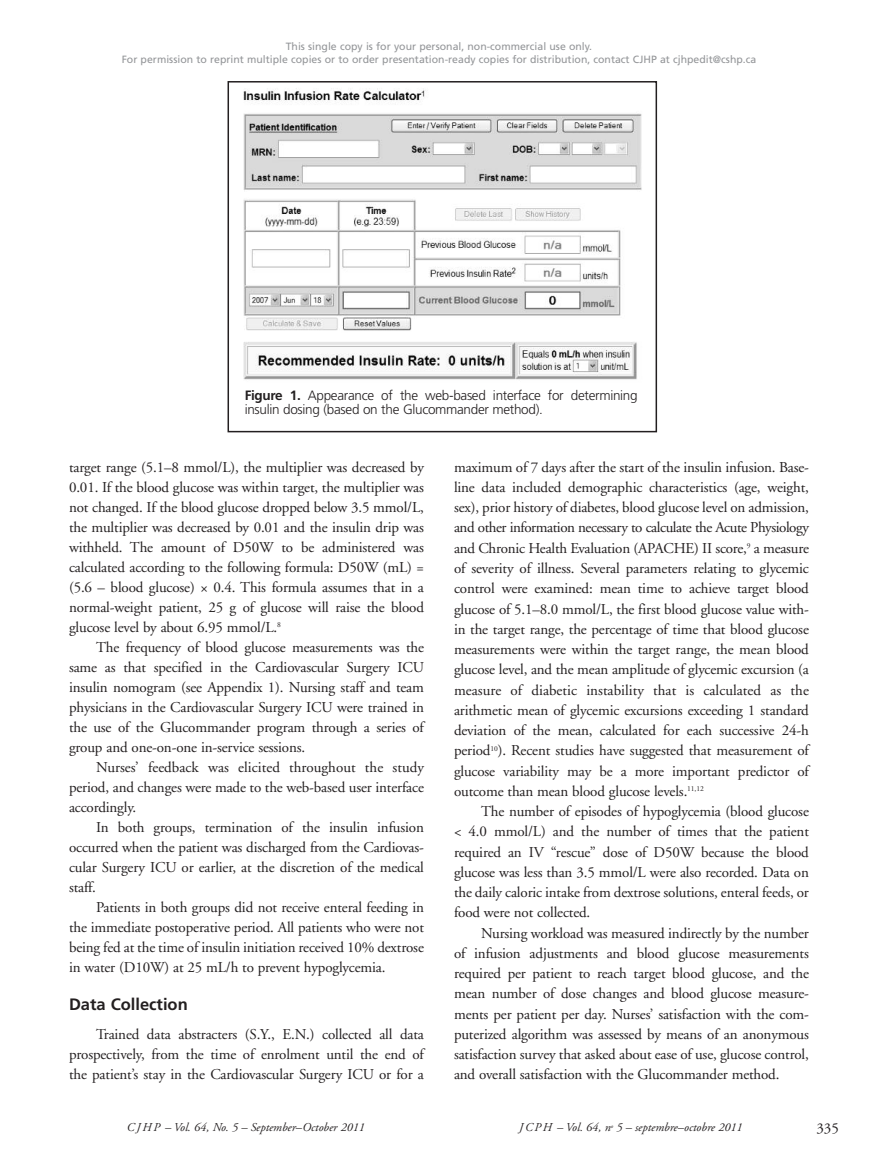
<style>
.page{position:relative;width:878px;height:1175px;background:#fff}
.page>*{position:absolute;margin:0;border:0;box-sizing:border-box;transform-origin:0 0}
.t1{font:700 16.5px "Frutiger";color:#231f20}
.t2{font:15px/20.2px "Adobe Garamond";letter-spacing:-.01em;color:#231f20;text-align:justify}
.t3{font:300 13.5px/14.2px "Frutiger";letter-spacing:-.02em;color:#231f20}
.t4{font:italic 12px "Adobe Garamond";color:#231f20}
.t5{font:10.5px/12.6px "Frutiger";color:#939598;text-align:center}
.s1{font-weight:700}
</style>
<div class="page">
<img style="left:243px;top:88px;width:399px;height:292px">
<div style="left:227px;top:81px;width:430px;height:351px;border:2px solid #231f20"></div>
<p class="t5" style="left:122px;top:41px;width:636px">This single copy is for your personal, non-commercial use only.<br>For permission to reprint multiple copies or to order presentation-ready copies for distribution, contact CJHP at cjhpedit@cshp.ca</p>
<p class="t3" style="left:245px;top:389px;width:394px"><span class="s1">Figure 1.</span> Appearance of the web-based interface for determining insulin dosing (based on the Glucommander method).</p>
<p class="t2" style="left:69px;top:458px;width:356px">target range (5.1–8 mmol/L), the multiplier was decreased by 0.01. If the blood glucose was within target, the multiplier was not changed. If the blood glucose dropped below 3.5 mmol/L, the multiplier was decreased by 0.01 and the insulin drip was withheld. The amount of D50W to be administered was calculated according to the following formula: D50W (mL) = (5.6 – blood glucose) × 0.4. This formula assumes that in a normal-weight patient, 25 g of glucose will raise the blood glucose level by about 6.95 mmol/L.<sup>8</sup></p>
<p class="t2" style="left:69px;top:638px;width:356px;text-indent:27px">The frequency of blood glucose measurements was the same as that specified in the Cardiovascular Surgery ICU insulin nomogram (see Appendix 1). Nursing staff and team physicians in the Cardiovascular Surgery ICU were trained in the use of the Glucommander program through a series of group and one-on-one in-service sessions.</p>
<p class="t2" style="left:69px;top:758px;width:356px;text-indent:27px">Nurses’ feedback was elicited throughout the study period, and changes were made to the web-based user interface accordingly.</p>
<p class="t2" style="left:69px;top:818px;width:356px;text-indent:27px">In both groups, termination of the insulin infusion occurred when the patient was discharged from the Cardiovas&shy;cular Surgery ICU or earlier, at the discretion of the medical staff.</p>
<p class="t2" style="left:69px;top:898px;width:356px;text-indent:27px">Patients in both groups did not receive enteral feeding in the immediate postoperative period. All patients who were not being fed at the time of insulin initiation received 10% dextrose in water (D10W) at 25 mL/h to prevent hypoglycemia.</p>
<p class="t1" style="left:69px;top:998px;width:120px">Data Collection</p>
<p class="t2" style="left:69px;top:1025px;width:356px;text-indent:27px">Trained data abstracters (S.Y., E.N.) collected all data prospectively, from the time of enrolment until the end of the patient’s stay in the Cardiovascular Surgery ICU or for a</p>
<p class="t2" style="left:454px;top:458px;width:356px">maximum of 7 days after the start of the insulin infusion. Base&shy;line data included demographic characteristics (age, weight, sex), prior history of diabetes, blood glucose level on admission, and other information necessary to calculate the Acute Physiology and Chronic Health Evaluation (APACHE) II score,<sup>9</sup> a measure of severity of illness. Several parameters relating to glycemic control were examined: mean time to achieve target blood glucose of 5.1–8.0 mmol/L, the first blood glucose value with&shy;in the target range, the percentage of time that blood glucose measurements were within the target range, the mean blood glucose level, and the mean amplitude of glycemic excursion (a measure of diabetic instability that is calculated as the arithmetic mean of glycemic excursions exceeding 1 standard deviation of the mean, calculated for each successive 24-h period<sup>10</sup>). Recent studies have suggested that measurement of glucose variability may be a more important predictor of outcome than mean blood glucose levels.<sup>11,12</sup></p>
<p class="t2" style="left:454px;top:802px;width:356px;text-indent:27px">The number of episodes of hypoglycemia (blood glucose &lt; 4.0 mmol/L) and the number of times that the patient required an IV “rescue” dose of D50W because the blood glucose was less than 3.5 mmol/L were also recorded. Data on the daily caloric intake from dextrose solutions, enteral feeds, or food were not collected.</p>
<p class="t2" style="left:454px;top:924px;width:356px;text-indent:27px">Nursing workload was measured indirectly by the number of infusion adjustments and blood glucose measurements required per patient to reach target blood glucose, and the mean number of dose changes and blood glucose measure&shy;ments per patient per day. Nurses’ satisfaction with the com&shy;puterized algorithm was assessed by means of an anonymous satisfaction survey that asked about ease of use, glucose control, and overall satisfaction with the Glucommander method.</p>
<p class="t4" style="left:127px;top:1122px;width:239px">CJHP – Vol. 64, No. 5 – September–October 2011</p>
<p class="t4" style="left:519px;top:1122px;width:225px">JCPH – Vol. 64, n<sup>o</sup> 5 – septembre–octobre 2011</p>
<p class="t2" style="left:816px;top:1119px;width:24px">335</p>
</div>
